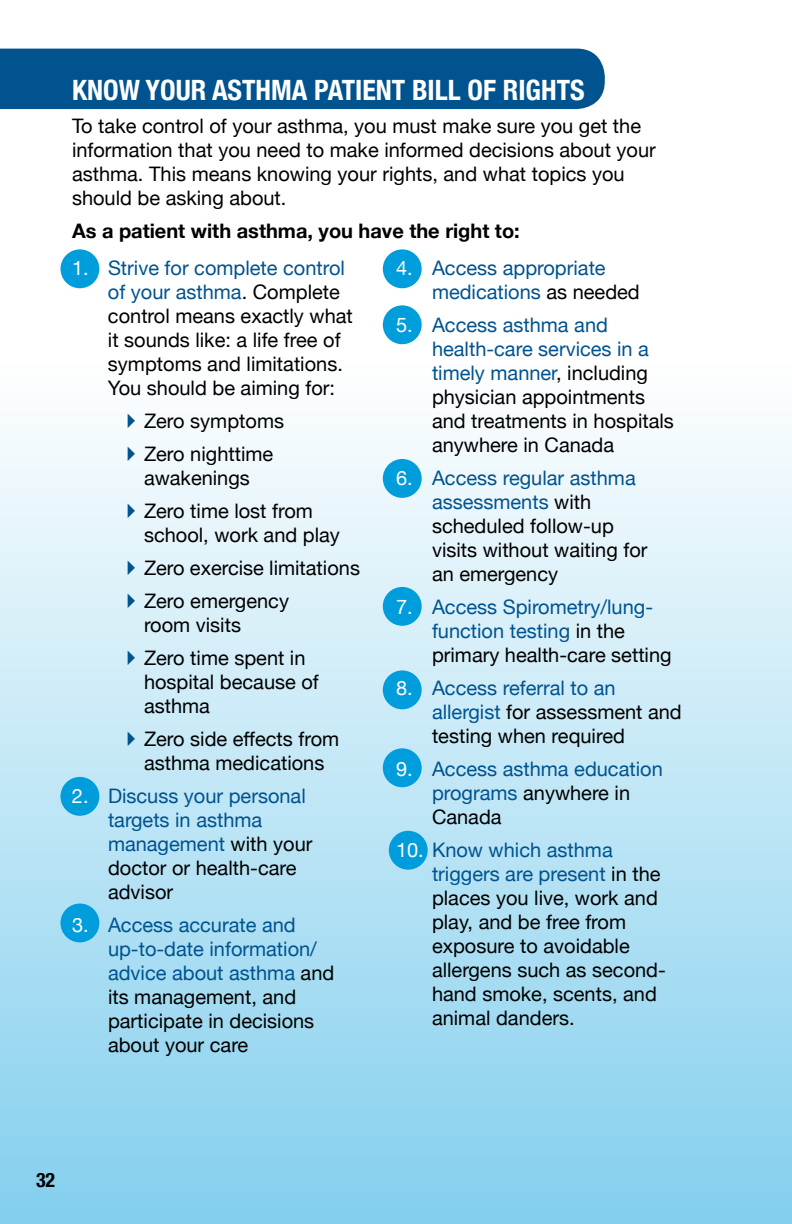
<style>
.page{position:relative;width:792px;height:1224px;background:#fff}
.page>*{position:absolute;margin:0;border:0;box-sizing:border-box;transform-origin:0 0}
.t1{font:700 condensed 28px "Helvetica Neue";color:#fff}
.t2{font:20px/24px "Helvetica Neue";color:#000}
.t3{font:20px/24px "Helvetica Neue";color:#00538f}
.t4{font:700 20px "Helvetica Neue";color:#000}
.t5{font:700 condensed 20px "Helvetica Neue";color:#000}
.s1{color:#fff}
.s2{color:#000}
.s3{color:#00538f}
</style>
<div class="page">
<div style="left:0;top:360px;width:792px;height:864px;background:linear-gradient(to bottom,#fffefe,#83cfed)"></div>
<div style="left:0;top:49px;width:605px;height:60px;background:#00538f"></div>
<div style="left:383px;top:748px;width:39px;height:39px;background:#009ddc;border-radius:50%"></div>
<div style="left:389px;top:831px;width:39px;height:39px;background:#009ddc;border-radius:50%"></div>
<div style="left:383px;top:670px;width:39px;height:39px;background:#009ddc;border-radius:50%"></div>
<div style="left:383px;top:587px;width:39px;height:39px;background:#009ddc;border-radius:50%"></div>
<div style="left:383px;top:459px;width:39px;height:39px;background:#009ddc;border-radius:50%"></div>
<div style="left:383px;top:249px;width:39px;height:39px;background:#009ddc;border-radius:50%"></div>
<div style="left:383px;top:305px;width:39px;height:39px;background:#009ddc;border-radius:50%"></div>
<div style="left:60px;top:249px;width:39px;height:39px;background:#009ddc;border-radius:50%"></div>
<div style="left:60px;top:777px;width:39px;height:39px;background:#009ddc;border-radius:50%"></div>
<div style="left:60px;top:904px;width:39px;height:38px;background:#009ddc;border-radius:50%"></div>
<svg style="left:128px;top:414px;width:7px;height:14px"></svg>
<svg style="left:128px;top:447px;width:7px;height:14px"></svg>
<svg style="left:128px;top:504px;width:7px;height:14px"></svg>
<svg style="left:128px;top:561px;width:7px;height:14px"></svg>
<svg style="left:128px;top:594px;width:7px;height:14px"></svg>
<svg style="left:128px;top:651px;width:7px;height:14px"></svg>
<svg style="left:128px;top:732px;width:7px;height:14px"></svg>
<h1 class="t1" style="left:72px;top:67px;width:514px">KNOW YOUR ASTHMA PATIENT BILL OF RIGHTS</h1>
<p class="t2" style="left:72px;top:113px;width:585px">To take control of your asthma, you must make sure you get the information that you need to make informed decisions about your asthma. This means knowing your rights, and what topics you should be asking about.</p>
<p class="t4" style="left:72px;top:213px;width:449px">As a patient with asthma, you have the right to:</p>
<p class="t3" style="left:432px;top:255px;width:209px;text-indent:-36px"><span class="s1">4.</span> Access appropriate medications <span class="s2">as needed</span></p>
<p class="t2" style="left:432px;top:312px;width:243px;text-indent:-36px"><span class="s1">5.</span> <span class="s3">Access asthma and health-care services in a timely manner</span>, including physician appointments and treatments in hospitals anywhere in Canada</p>
<p class="t2" style="left:432px;top:465px;width:217px;text-indent:-36px"><span class="s1">6.</span> <span class="s3">Access regular asthma assessments</span> with scheduled follow-up visits without waiting for an emergency</p>
<p class="t3" style="left:432px;top:594px;width:241px;text-indent:-36px"><span class="s1">7.</span> Access Spirometry/lung&shy;function testing <span class="s2">in the primary health-care setting</span></p>
<p class="t2" style="left:432px;top:675px;width:251px;text-indent:-36px"><span class="s1">8.</span> <span class="s3">Access referral to an allergist</span> for assessment and testing when required</p>
<p class="t3" style="left:432px;top:756px;width:232px;text-indent:-36px"><span class="s1">9.</span> Access asthma education programs <span class="s2">anywhere in<br>Canada</span></p>
<p class="t2" style="left:432px;top:837px;width:235px;text-indent:-36px"><span class="s1">10.</span> <span class="s3">Know which asthma triggers are present</span> in the places you live, work and play, and be free from exposure to avoidable allergens such as second&shy;hand smoke, scents, and animal danders.</p>
<p class="t2" style="left:108px;top:255px;width:246px;text-indent:-36px"><span class="s1">1.</span> <span class="s3">Strive for complete control of your asthma</span>. Complete control means exactly what it sounds like: a life free of symptoms and limitations.<br>You should be aiming for:</p>
<p class="t2" style="left:144px;top:403px;width:142px;line-height:33px">Zero symptoms<br>Zero nighttime</p>
<p class="t2" style="left:144px;top:460px;width:170px;line-height:33px">awakenings<br>Zero time lost from</p>
<p class="t2" style="left:144px;top:517px;width:217px;line-height:33px">school, work and play<br>Zero exercise limitations<br>Zero emergency</p>
<p class="t2" style="left:144px;top:607px;width:163px;line-height:33px">room visits<br>Zero time spent in</p>
<p class="t2" style="left:144px;top:669px;width:176px">hospital because of asthma</p>
<p class="t2" style="left:144px;top:726px;width:197px">Zero side effects from asthma medications</p>
<p class="t3" style="left:108px;top:783px;width:206px;text-indent:-36px"><span class="s1">2.</span> Discuss your personal targets in asthma management <span class="s2">with your doctor or health-care advisor</span></p>
<p class="t3" style="left:108px;top:912px;width:228px;text-indent:-36px"><span class="s1">3.</span> Access accurate and up-to-date information/ advice about asthma <span class="s2">and its management, and participate in decisions about your care</span></p>
<p class="t5" style="left:36px;top:1163px;width:21px">32</p>
</div>
